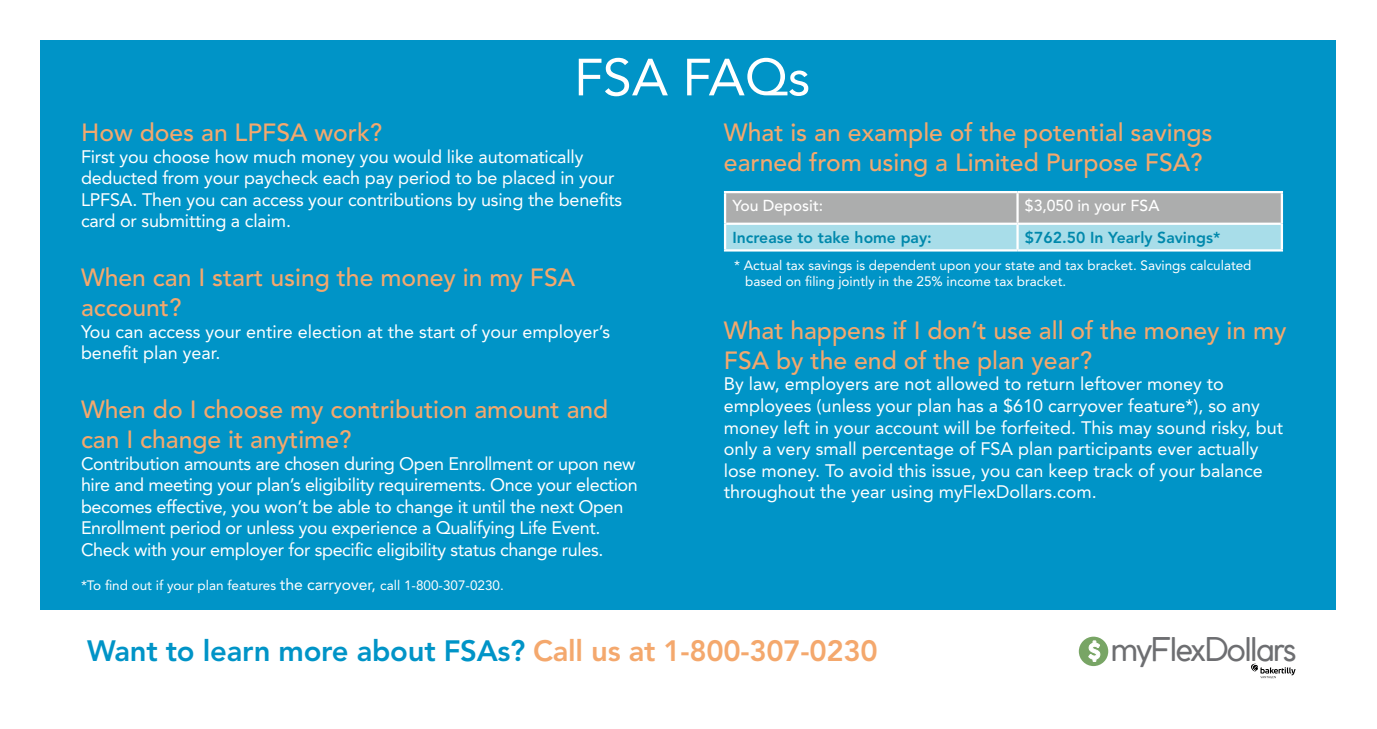
<style>
.page{position:relative;width:1377px;height:729px;background:#fff}
.page>*{position:absolute;margin:0;border:0;box-sizing:border-box;transform-origin:0 0}
.t1{font:51.75px "Avenir LT Std";color:#fff}
.t2{font:32.62px "Coco Gothic";letter-spacing:-.07em;color:#6d6e71}
.t3{font:800 29.25px "Avenir LT Std";letter-spacing:-.01em;color:#0094c7}
.t4{font:500 24.75px/29.7px "Avenir LT Std";color:#f4a86d}
.t5{font:18px/21.6px "Avenir LT Std";letter-spacing:-.01em;color:#fff}
.t6{font:800 15.75px "Avenir LT Std";color:#0088ac}
.t7{font:500 15.75px "Avenir LT Std";color:#fff}
.t8{font:13.5px "Avenir LT Std";color:#fff}
.s1{font-size:15.75px}
.s2{color:#f4a86d}
</style>
<div class="page">
<div style="left:40px;top:40px;width:1296px;height:570px;background:#0094c7"></div>
<svg style="left:726px;top:193px;width:555px;height:56px;background:#abc3c8"></svg>
<hr style="left:724px;top:191px;width:294px;height:2px;background:#fff">
<hr style="left:724px;top:193px;width:2px;height:31px;background:#fff">
<hr style="left:1018px;top:191px;width:265px;height:2px;background:#fff">
<hr style="left:1016px;top:193px;width:3px;height:30px;background:#fff">
<hr style="left:1281px;top:193px;width:2px;height:31px;background:#fff">
<hr style="left:724px;top:224px;width:2px;height:25px;background:#fff">
<hr style="left:1016px;top:225px;width:3px;height:24px;background:#fff">
<hr style="left:1281px;top:224px;width:2px;height:25px;background:#fff">
<hr style="left:724px;top:249px;width:294px;height:3px;background:#fff">
<hr style="left:1018px;top:249px;width:265px;height:3px;background:#fff">
<hr style="left:726px;top:223px;width:292px;height:2px;background:#fff">
<hr style="left:1018px;top:223px;width:263px;height:2px;background:#fff">
<div style="left:1079px;top:637px;width:29px;height:29px;background:#78a565;border-radius:50%"></div>
<svg style="left:1088px;top:640px;width:13px;height:22px"></svg>
<svg style="left:1251px;top:664px;width:45px;height:14px"></svg>
<p class="t1" style="left:574px;top:47px;width:237px">FSA FAQs</p>
<p class="t4" style="left:81px;top:118px;width:303px">How does an LPFSA work?</p>
<p class="t5" style="left:81px;top:146px;width:543px">First you choose how much money you would like automatically deducted from your paycheck each pay period to be placed in your LPFSA. Then you can access your contributions by using the benefits card or submitting a claim.</p>
<p class="t4" style="left:81px;top:264px;width:496px">When can I start using the money in my FSA account?</p>
<p class="t5" style="left:81px;top:321px;width:531px">You can access your entire election at the start of your employer’s benefit plan year.</p>
<p class="t4" style="left:81px;top:395px;width:529px">When do I choose my contribution amount and can I change it anytime?</p>
<p class="t5" style="left:81px;top:453px;width:558px">Contribution amounts are chosen during Open Enrollment or upon new hire and meeting your plan’s eligibility requirements. Once your election becomes effective, you won’t be able to change it until the next Open Enrollment period or unless you experience a Qualifying Life Event.<br>Check with your employer for specific eligibility status change rules.</p>
<p class="t8" style="left:81px;top:578px;width:424px">*To find out if your plan features <span class="s1">the carryover,</span> call 1-800-307-0230.</p>
<p class="t4" style="left:724px;top:118px;width:490px">What is an example of the potential savings earned from using a Limited Purpose FSA?</p>
<p class="t7" style="left:732px;top:197px;width:92px">You Deposit:</p>
<p class="t7" style="left:1025px;top:197px;width:136px">$3,050 in your FSA</p>
<p class="t6" style="left:732px;top:228px;width:201px">Increase to take home pay:</p>
<p class="t6" style="left:1025px;top:228px;width:197px">$762.50 In Yearly Savings*</p>
<p class="t8" style="left:734px;top:257px;width:519px">* Actual tax savings is dependent upon your state and tax bracket. Savings calculated</p>
<p class="t8" style="left:745px;top:273px;width:322px">based on filing jointly in the 25% income tax bracket.</p>
<p class="t4" style="left:724px;top:316px;width:564px">What happens if I don’t use all of the money in my<br>FSA by the end of the plan year?</p>
<p class="t5" style="left:724px;top:373px;width:561px">By law, employers are not allowed to return leftover money to employees (unless your plan has a $610 carryover feature*), so any money left in your account will be forfeited. This may sound risky, but only a very small percentage of FSA plan participants ever actually lose money. To avoid this issue, you can keep track of your balance throughout the year using myFlexDollars.com.</p>
<p class="t3" style="left:87px;top:633px;width:792px">Want to learn more about FSAs? <span class="s2">Call us at 1-800-307-0230</span></p>
<p class="t2" style="left:1110px;top:624px;width:188px">myFlexDollars</p>
</div>
